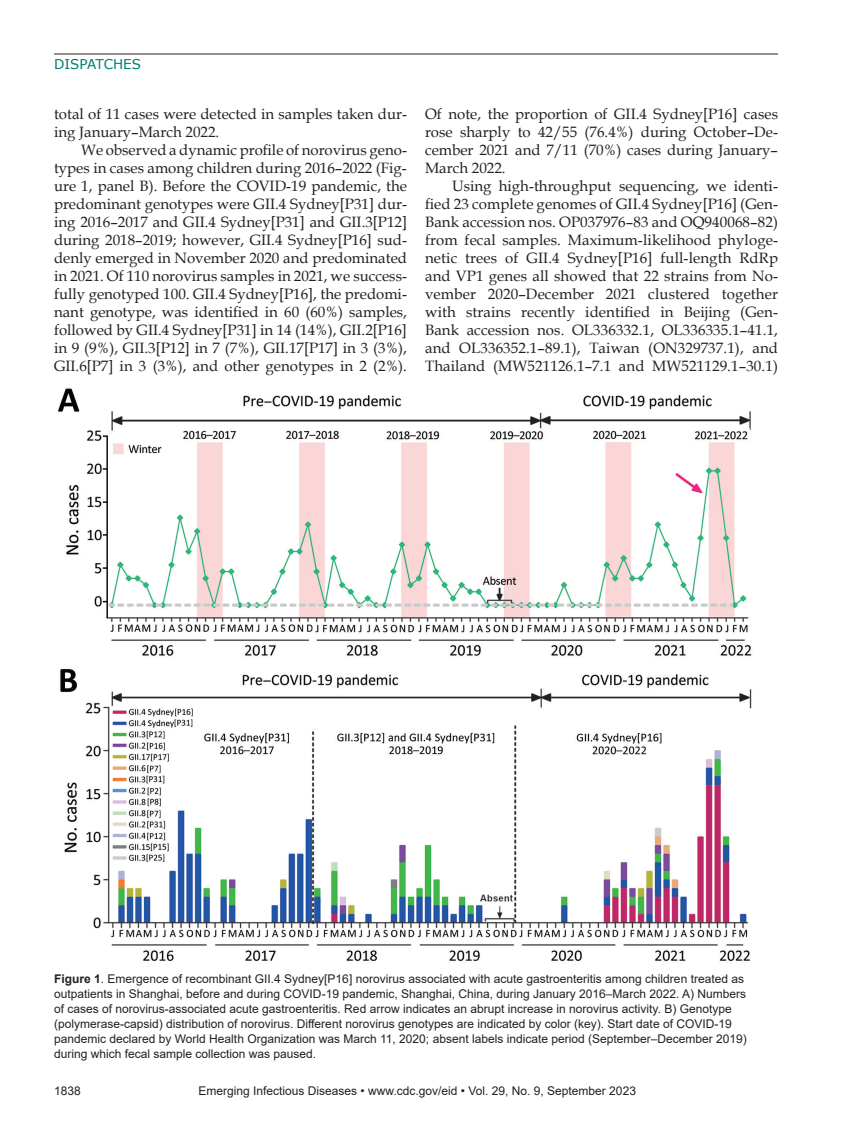
<style>
.page{position:relative;width:851px;height:1134px;background:#fff}
.page>*{position:absolute;margin:0;border:0;box-sizing:border-box;transform-origin:0 0}
.t1{font:15px/18px "Book Antiqua";color:#231f20;text-align:justify}
.t2{font:13.5px "Verdana";color:#007d70}
.t3{font:12px/15px "Arial";color:#231f20}
.s1{font-weight:700}
</style>
<div class="page">
<hr style="left:54px;top:54px;width:724px;height:1px;background:#231f20">
<img style="left:58px;top:388px;width:694px;height:573px">
<p class="t2" style="left:54px;top:55px;width:88px">DISPATCHES</p>
<p class="t1" style="left:54px;top:104px;width:354px">total of 11 cases were detected in samples taken dur&shy;ing January–March 2022.</p>
<p class="t1" style="left:54px;top:140px;width:354px;text-indent:27px">We observed a dynamic profile of norovirus geno&shy;types in cases among children during 2016–2022 (Fig&shy;ure 1, panel B). Before the COVID-19 pandemic, the predominant genotypes were GII.4 Sydney[P31] dur&shy;ing 2016–2017 and GII.4 Sydney[P31] and GII.3[P12] during 2018–2019; however, GII.4 Sydney[P16] sud&shy;denly emerged in November 2020 and predominated in 2021. Of 110 norovirus samples in 2021, we success&shy;fully genotyped 100. GII.4 Sydney[P16], the predomi&shy;nant genotype, was identified in 60 (60%) samples, followed by GII.4 Sydney[P31] in 14 (14%), GII.2[P16] in 9 (9%), GII.3[P12] in 7 (7%), GII.17[P17] in 3 (3%), GII.6[P7] in 3 (3%), and other genotypes in 2 (2%).</p>
<p class="t1" style="left:425px;top:104px;width:354px">Of note, the proportion of GII.4 Sydney[P16] cases rose sharply to 42/55 (76.4%) during October–De&shy;cember 2021 and 7/11 (70%) cases during January– March 2022.</p>
<p class="t1" style="left:425px;top:176px;width:354px;text-indent:27px">Using high-throughput sequencing, we identi&shy;fied 23 complete genomes of GII.4 Sydney[P16] (Gen-Bank accession nos. OP037976–83 and OQ940068–82) from fecal samples. Maximum-likelihood phyloge&shy;netic trees of GII.4 Sydney[P16] full-length RdRp and VP1 genes all showed that 22 strains from No&shy;vember 2020–December 2021 clustered together with strains recently identified in Beijing (Gen-Bank accession nos. OL336332.1, OL336335.1–41.1, and OL336352.1–89.1), Taiwan (ON329737.1), and Thailand (MW521126.1–7.1 and MW521129.1–30.1)</p>
<p class="t3" style="left:54px;top:971px;width:694px"><span class="s1">Figure 1</span>. Emergence of recombinant GII.4 Sydney[P16] norovirus associated with acute gastroenteritis among children treated as outpatients in Shanghai, before and during COVID-19 pandemic, Shanghai, China, during January 2016–March 2022. A) Numbers of cases of norovirus-associated acute gastroenteritis. Red arrow indicates an abrupt increase in norovirus activity. B) Genotype (polymerase-capsid) distribution of norovirus. Different norovirus genotypes are indicated by color (key). Start date of COVID-19 pandemic declared by World Health Organization was March 11, 2020; absent labels indicate period (September–December 2019) during which fecal sample collection was paused.</p>
<p class="t3" style="left:54px;top:1084px;width:28px">1838</p>
<p class="t3" style="left:198px;top:1084px;width:439px">Emerging Infectious Diseases • www.cdc.gov/eid • Vol. 29, No. 9, September 2023</p>
</div>
